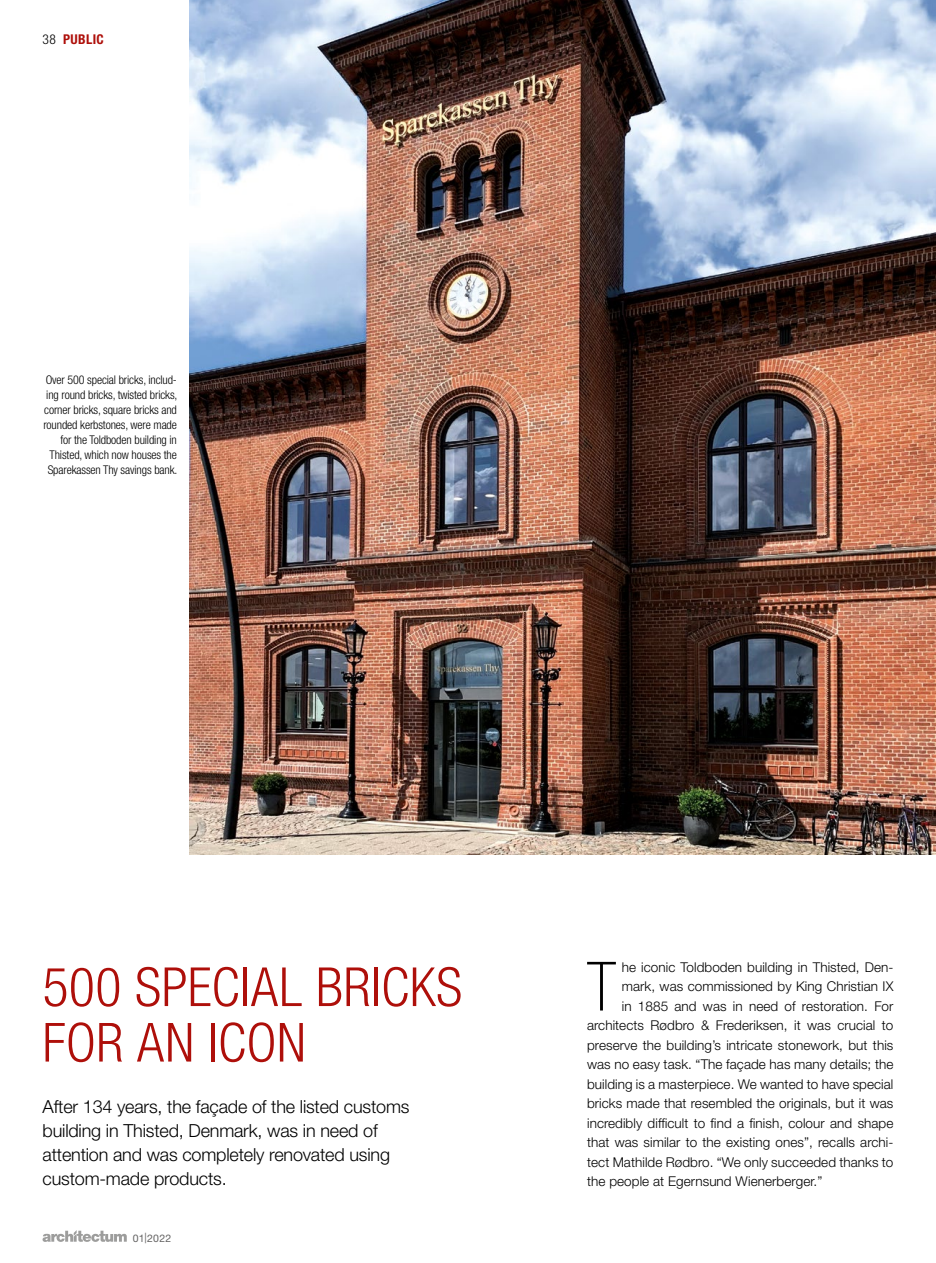
<style>
.page{position:relative;width:936px;height:1263px;background:#fff}
.page>*{position:absolute;margin:0;border:0;box-sizing:border-box;transform-origin:0 0}
.Lauf{font:100 condensed 68.1px "Helvetica Neue LT Pro";color:#000}
.Head{font:300 condensed 54px/55.5px "Helvetica Neue LT Pro";letter-spacing:.01em;color:#ae0f0a}
.Vorspann{font:300 18px/24px "Helvetica Neue LT Pro";letter-spacing:-.01em;color:#000}
.Lauf-2{font:300 13.5px "Helvetica Neue LT Pro";letter-spacing:.005em;color:#000}
.t1{font:700 condensed 13.5px "Helvetica Neue LT Pro";letter-spacing:.025em;color:#ae0f0a}
.Bildtext{font:300 condensed 12px/15px "Helvetica Neue LT Pro";letter-spacing:-.01em;color:#000;text-align:right}
.t2{font:10.5px "Helvetica Neue LT Pro";letter-spacing:.03em;color:#646363}
.s1{font-weight:300;color:#000}
</style>
<div class="page">
<svg style="left:43px;top:1230px;width:84px;height:12px"></svg>
<img style="left:190px;top:0;width:745px;height:854px">
<p class="t1" style="left:43px;top:31px;width:63px"><span class="s1">38</span> PUBLIC</p>
<p class="Bildtext" style="left:43px;top:372px;width:135px">Over 500 special bricks, includ&shy;ing round bricks, twisted bricks, corner bricks, square bricks and rounded kerbstones, were made for the Toldboden building in<br>Thisted, which now houses the<br>Sparekassen Thy savings bank.</p>
<p class="Head" style="left:43px;top:959px;width:421px">500 SPECIAL BRICKS<br>FOR AN ICON</p>
<p class="Vorspann" style="left:43px;top:1095px;width:368px">After 134 years, the façade of the listed customs building in Thisted, Denmark, was in need of attention and was completely renovated using custom-made products.</p>
<p class="t2" style="left:133px;top:1232px;width:40px">01|2022</p>
<p class="Lauf" style="left:587px;top:948px;width:31px">T</p>
<p class="Lauf-2" style="left:621px;top:958px;width:273px">he iconic Toldboden building in Thisted, Den-</p>
<p class="Lauf-2" style="left:621px;top:978px;width:273px">mark, was commissioned by King Christian IX</p>
<p class="Lauf-2" style="left:621px;top:997px;width:273px">in 1885 and was in need of restoration. For</p>
<p class="Lauf-2" style="left:587px;top:1017px;width:308px">architects Rødbro &amp; Frederiksen, it was crucial to</p>
<p class="Lauf-2" style="left:587px;top:1036px;width:308px">preserve the building’s intricate stonework, but this</p>
<p class="Lauf-2" style="left:587px;top:1056px;width:308px">was no easy task. “The façade has many details; the</p>
<p class="Lauf-2" style="left:587px;top:1075px;width:308px">building is a masterpiece. We wanted to have special</p>
<p class="Lauf-2" style="left:587px;top:1095px;width:308px">bricks made that resembled the originals, but it was</p>
<p class="Lauf-2" style="left:587px;top:1114px;width:308px">incredibly difficult to find a finish, colour and shape</p>
<p class="Lauf-2" style="left:587px;top:1134px;width:308px">that was similar to the existing ones”, recalls archi-</p>
<p class="Lauf-2" style="left:587px;top:1153px;width:308px">tect Mathilde Rødbro. “We only succeeded thanks to</p>
<p class="Lauf-2" style="left:587px;top:1173px;width:237px">the people at Egernsund Wienerberger.”</p>
</div>
